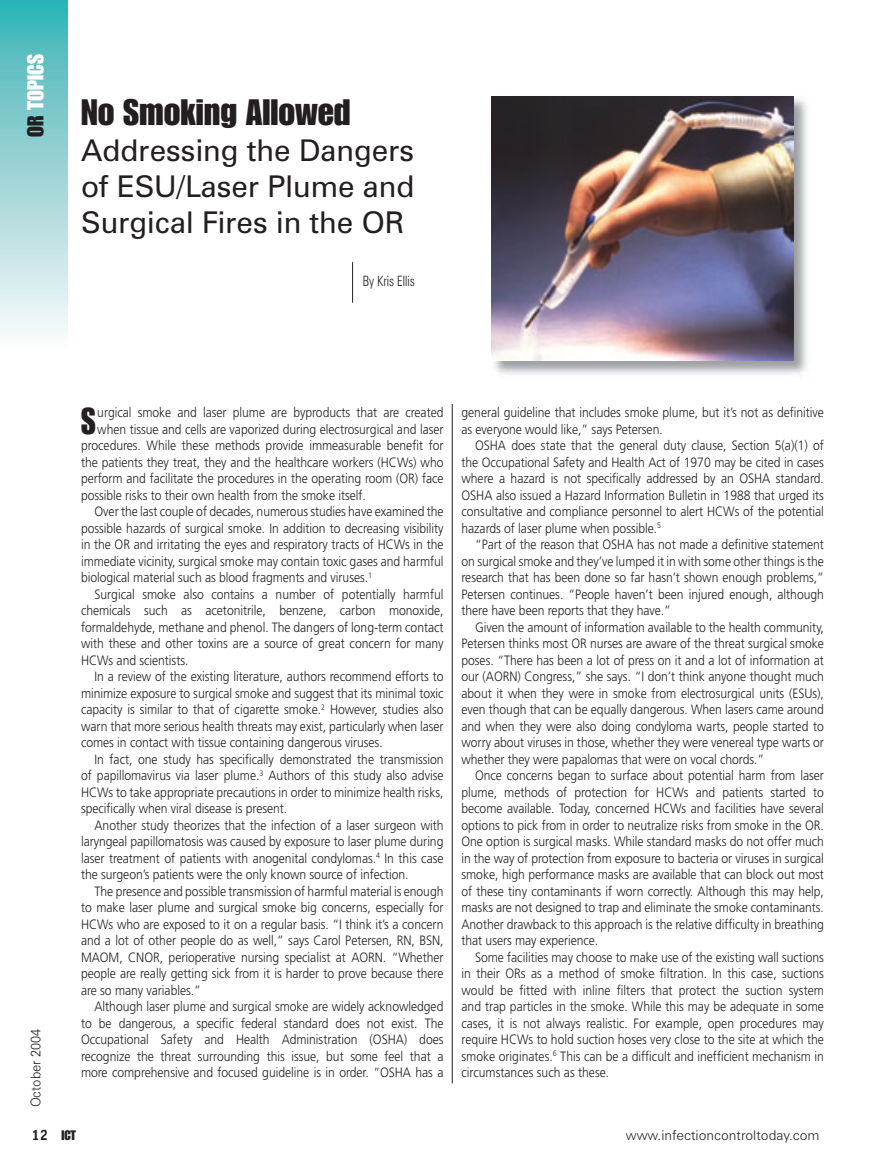
<style>
.page{position:relative;width:878px;height:1175px;background:#fff}
.page>*{position:absolute;margin:0;border:0;box-sizing:border-box;transform-origin:0 0}
.t1{font:36.6px "Impact";color:#231f20;scale:.9 1}
.t2{font:36px "Impact";color:#231f20}
.t3{font:30px/36px "Zurich BT";color:#231f20;text-align:justify}
.t4{font:22.5px "Impact";letter-spacing:.005em;color:#fff}
.t5{font:300 condensed 14.25px "Zurich BT";color:#231f20;scale:.9 1}
.t6{font:300 13.5px/16.5px "Frutiger";letter-spacing:-.005em;color:#231f20;text-align:justify;scale:.9 1}
.t7{font:300 13.5px "Zurich BT";color:#231f20}
.t8{font:300 13.5px "Zurich BT";color:#231f20;scale:.95 1}
.t9{font:13.5px "Impact";color:#231f20}
.s1{color:#231f20}
.s2{font-family:"Officina Serif";font-weight:700;font-size:15px}
</style>
<div class="page">
<img style="left:494px;top:99px;width:313px;height:276px">
<img style="left:491px;top:96px;width:303px;height:265px">
<svg style="left:0;top:0;width:68px;height:334px;background:#97d4d5"></svg>
<hr style="left:352px;top:262px;width:1px;height:41px;background:#231f20">
<hr style="left:452px;top:404px;width:1px;height:679px;background:#231f20">
<h3 class="t4" style="left:23px;top:137px;width:84px;rotate:-90deg"><span class="s1">OR</span> TOPICS</h3>
<h2 class="t2" style="left:81px;top:91px;width:271px">No Smoking Allowed</h2>
<h3 class="t3" style="left:81px;top:132px;width:335px">Addressing the Dangers of ESU/Laser Plume and Surgical Fires in the OR</h3>
<p class="t5" style="left:363px;top:272px;width:59px">By Kris Ellis</p>
<h1 class="t1" style="left:81px;top:399px;width:18px">S</h1>
<p class="t6" style="left:97px;top:404px;width:386px">urgical smoke and laser plume are byproducts that are created</p>
<p class="t6" style="left:461px;top:404px;width:404px">general guideline that includes smoke plume, but it’s not as definitive as everyone would like,” says Petersen.</p>
<p class="t6" style="left:461px;top:437px;width:404px;text-indent:14px">OSHA does state that the general duty clause, Section 5(a)(1) of the Occupational Safety and Health Act of 1970 may be cited in cases where a hazard is not specifically addressed by an OSHA standard.<br>OSHA also issued a Hazard Information Bulletin in 1988 that urged its consultative and compliance personnel to alert HCWs of the potential hazards of laser plume when possible.<sup>5</sup></p>
<p class="t6" style="left:461px;top:536px;width:404px;text-indent:14px">“Part of the reason that OSHA has not made a definitive statement on surgical smoke and they’ve lumped it in with some other things is the research that has been done so far hasn’t shown enough problems,” Petersen continues. “People haven’t been injured enough, although there have been reports that they have.”</p>
<p class="t6" style="left:461px;top:619px;width:404px;text-indent:14px">Given the amount of information available to the health community, Petersen thinks most OR nurses are aware of the threat surgical smoke poses. “There has been a lot of press on it and a lot of information at our (AORN) Congress,” she says. “I don’t think anyone thought much about it when they were in smoke from electrosurgical units (ESUs), even though that can be equally dangerous. When lasers came around and when they were also doing condyloma warts, people started to worry about viruses in those, whether they were venereal type warts or whether they were papalomas that were on vocal chords.”</p>
<p class="t6" style="left:461px;top:767px;width:404px;text-indent:14px">Once concerns began to surface about potential harm from laser plume, methods of protection for HCWs and patients started to become available. Today, concerned HCWs and facilities have several options to pick from in order to neutralize risks from smoke in the OR.<br>One option is surgical masks. While standard masks do not offer much in the way of protection from exposure to bacteria or viruses in surgical smoke, high performance masks are available that can block out most of these tiny contaminants if worn correctly. Although this may help, masks are not designed to trap and eliminate the smoke contaminants.<br>Another drawback to this approach is the relative difficulty in breathing that users may experience.</p>
<p class="t6" style="left:461px;top:949px;width:404px;text-indent:14px">Some facilities may choose to make use of the existing wall suctions in their ORs as a method of smoke filtration. In this case, suctions would be fitted with inline filters that protect the suction system and trap particles in the smoke. While this may be adequate in some cases, it is not always realistic. For example, open procedures may require HCWs to hold suction hoses very close to the site at which the smoke originates.<sup>6</sup> This can be a difficult and inefficient mechanism in circumstances such as these.</p>
<p class="t6" style="left:97px;top:421px;width:386px">when tissue and cells are vaporized during electrosurgical and laser</p>
<p class="t6" style="left:81px;top:437px;width:404px">procedures. While these methods provide immeasurable benefit for</p>
<p class="t6" style="left:81px;top:454px;width:404px">the patients they treat, they and the healthcare workers (HCWs) who</p>
<p class="t6" style="left:81px;top:470px;width:404px">perform and facilitate the procedures in the operating room (OR) face</p>
<p class="t6" style="left:81px;top:487px;width:318px">possible risks to their own health from the smoke itself.</p>
<p class="t6" style="left:94px;top:503px;width:389px">Over the last couple of decades, numerous studies have examined the</p>
<p class="t6" style="left:81px;top:520px;width:404px">possible hazards of surgical smoke. In addition to decreasing visibility</p>
<p class="t6" style="left:81px;top:536px;width:404px">in the OR and irritating the eyes and respiratory tracts of HCWs in the</p>
<p class="t6" style="left:81px;top:553px;width:404px">immediate vicinity, surgical smoke may contain toxic gases and harmful</p>
<p class="t6" style="left:81px;top:569px;width:325px">biological material such as blood fragments and viruses.<sup>1</sup></p>
<p class="t6" style="left:94px;top:586px;width:389px">Surgical smoke also contains a number of potentially harmful</p>
<p class="t6" style="left:81px;top:602px;width:404px">chemicals such as acetonitrile, benzene, carbon monoxide,</p>
<p class="t6" style="left:81px;top:619px;width:404px">formaldehyde, methane and phenol. The dangers of long-term contact</p>
<p class="t6" style="left:81px;top:635px;width:404px">with these and other toxins are a source of great concern for many</p>
<p class="t6" style="left:81px;top:652px;width:121px">HCWs and scientists.</p>
<p class="t6" style="left:94px;top:668px;width:389px">In a review of the existing literature, authors recommend efforts to</p>
<p class="t6" style="left:81px;top:685px;width:404px">minimize exposure to surgical smoke and suggest that its minimal toxic</p>
<p class="t6" style="left:81px;top:701px;width:404px">capacity is similar to that of cigarette smoke.<sup>2</sup> However, studies also</p>
<p class="t6" style="left:81px;top:718px;width:404px">warn that more serious health threats may exist, particularly when laser</p>
<p class="t6" style="left:81px;top:734px;width:337px">comes in contact with tissue containing dangerous viruses.</p>
<p class="t6" style="left:94px;top:751px;width:389px">In fact, one study has specifically demonstrated the transmission</p>
<p class="t6" style="left:81px;top:767px;width:404px">of papillomavirus via laser plume.<sup>3</sup> Authors of this study also advise</p>
<p class="t6" style="left:81px;top:784px;width:404px">HCWs to take appropriate precautions in order to minimize health risks,</p>
<p class="t6" style="left:81px;top:800px;width:231px">specifically when viral disease is present.</p>
<p class="t6" style="left:94px;top:817px;width:389px">Another study theorizes that the infection of a laser surgeon with</p>
<p class="t6" style="left:81px;top:833px;width:404px">laryngeal papillomatosis was caused by exposure to laser plume during</p>
<p class="t6" style="left:81px;top:850px;width:404px">laser treatment of patients with anogenital condylomas.<sup>4</sup> In this case</p>
<p class="t6" style="left:81px;top:866px;width:365px">the surgeon’s patients were the only known source of infection.</p>
<p class="t6" style="left:94px;top:883px;width:389px">The presence and possible transmission of harmful material is enough</p>
<p class="t6" style="left:81px;top:899px;width:404px">to make laser plume and surgical smoke big concerns, especially for</p>
<p class="t6" style="left:81px;top:916px;width:404px">HCWs who are exposed to it on a regular basis. “I think it’s a concern</p>
<p class="t6" style="left:81px;top:932px;width:404px">and a lot of other people do as well,” says Carol Petersen, RN, BSN,</p>
<p class="t6" style="left:81px;top:949px;width:404px">MAOM, CNOR, perioperative nursing specialist at AORN. “Whether</p>
<p class="t6" style="left:81px;top:965px;width:404px">people are really getting sick from it is harder to prove because there</p>
<p class="t6" style="left:81px;top:982px;width:135px">are so many variables.”</p>
<p class="t6" style="left:94px;top:998px;width:389px">Although laser plume and surgical smoke are widely acknowledged</p>
<p class="t6" style="left:81px;top:1015px;width:404px">to be dangerous, a specific federal standard does not exist. The</p>
<p class="t6" style="left:81px;top:1031px;width:404px">Occupational Safety and Health Administration (OSHA) does</p>
<p class="t6" style="left:81px;top:1048px;width:404px">recognize the threat surrounding this issue, but some feel that a</p>
<p class="t6" style="left:81px;top:1064px;width:404px">more comprehensive and focused guideline is in order. “OSHA has a</p>
<p class="t8" style="left:27px;top:1107px;width:84px;rotate:-90deg">October 2004</p>
<p class="t9" style="left:31px;top:1127px;width:46px"><span class="s2">12</span> ICT</p>
<p class="t7" style="left:625px;top:1127px;width:195px">www.infectioncontroltoday.com</p>
</div>
